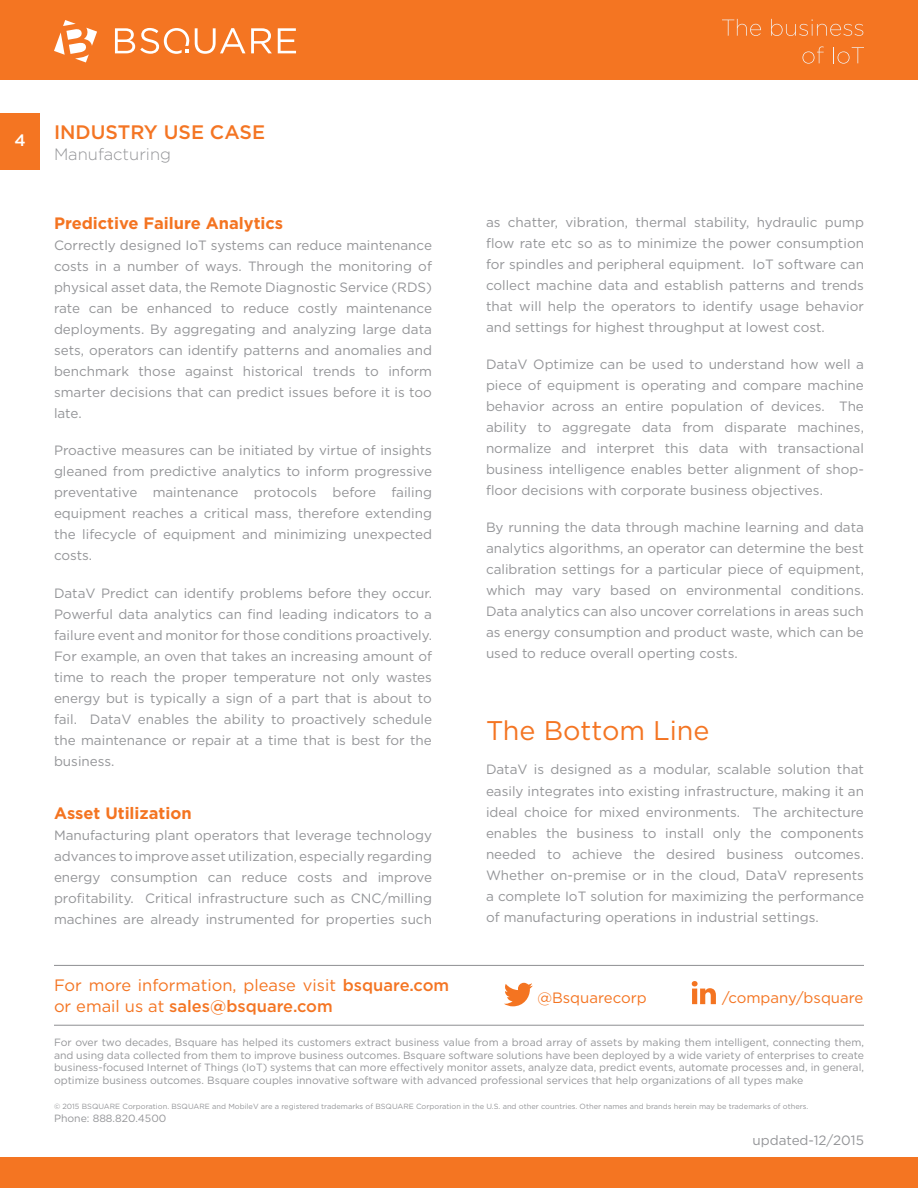
<style>
.page{position:relative;width:918px;height:1188px;background:#fff}
.page>*{position:absolute;margin:0;border:0;box-sizing:border-box;transform-origin:0 0}
.t1{font:27px "Gotham";color:#f47523}
.t2{font:500 19.5px "Gotham";color:#f47523}
.t3{font:16.5px/21px "Gotham";color:#f47523}
.t4{font:700 16.5px "Gotham";color:#f47421}
.t5{font:300 16.5px "Gotham";color:#949598}
.t6{font:500 16.5px "Gotham";color:#fff}
.t7{font:15px "Gotham";color:#f47421}
.t8{font:13.5px/21px "Gotham";color:#949598;text-align:justify}
.t9{font:10.5px/12.6px "Gotham";color:#949598;text-align:justify}
.t10{font:7.5px "Gotham";color:#949598}
.s1{font-weight:500}
</style>
<div class="page">
<div style="left:0;top:0;width:918px;height:80px;background:#f47522"></div>
<svg style="left:195px;top:28px;width:50px;height:26px"></svg>
<svg style="left:251px;top:28px;width:21px;height:25px"></svg>
<svg style="left:278px;top:28px;width:18px;height:25px"></svg>
<svg style="left:115px;top:28px;width:74px;height:26px"></svg>
<svg style="left:54px;top:20px;width:43px;height:42px"></svg>
<svg style="left:722px;top:19px;width:39px;height:17px"></svg>
<svg style="left:771px;top:19px;width:92px;height:17px"></svg>
<svg style="left:802px;top:46px;width:22px;height:18px"></svg>
<svg style="left:833px;top:47px;width:31px;height:17px"></svg>
<div style="left:0;top:113px;width:40px;height:56px;background:#f47522"></div>
<div style="left:0;top:1158px;width:918px;height:30px;background:#f47522"></div>
<hr style="left:54px;top:1025px;width:810px;height:1px;background:#949598">
<hr style="left:54px;top:965px;width:810px;height:1px;background:#949598">
<svg style="left:504px;top:983px;width:29px;height:23px"></svg>
<svg style="left:692px;top:981px;width:24px;height:23px"></svg>
<p class="t6" style="left:15px;top:130px;width:13px">4</p>
<h2 class="t2" style="left:54px;top:119px;width:213px">INDUSTRY USE CASE</h2>
<p class="t5" style="left:54px;top:144px;width:119px">Manufacturing</p>
<p class="t4" style="left:54px;top:212px;width:231px">Predictive Failure Analytics</p>
<p class="t8" style="left:54px;top:235px;width:380px">Correctly designed IoT systems can reduce maintenance costs in a number of ways. Through the monitoring of physical asset data, the Remote Diagnostic Service (RDS) rate can be enhanced to reduce costly maintenance deployments. By aggregating and analyzing large data sets, operators can identify patterns and anomalies and benchmark those against historical trends to inform smarter decisions that can predict issues before it is too late.</p>
<p class="t8" style="left:54px;top:440px;width:380px">Proactive measures can be initiated by virtue of insights gleaned from predictive analytics to inform progressive preventative maintenance protocols before failing equipment reaches a critical mass, therefore extending the lifecycle of equipment and minimizing unexpected costs.</p>
<p class="t8" style="left:54px;top:582px;width:380px">DataV Predict can identify problems before they occur.<br>Powerful data analytics can find leading indicators to a failure event and monitor for those conditions proactively.<br>For example, an oven that takes an increasing amount of time to reach the proper temperature not only wastes energy but is typically a sign of a part that is about to fail. DataV enables the ability to proactively schedule the maintenance or repair at a time that is best for the business.</p>
<p class="t4" style="left:54px;top:802px;width:139px">Asset Utilization</p>
<p class="t8" style="left:54px;top:824px;width:380px">Manufacturing plant operators that leverage technology advances to improve asset utilization, especially regarding energy consumption can reduce costs and improve profitability. Critical infrastructure such as CNC/milling machines are already instrumented for properties such</p>
<p class="t3" style="left:54px;top:974px;width:397px">For more information, please visit <span class="s1">bsquare.com </span>or email us at <span class="s1">sales@bsquare.com</span></p>
<p class="t8" style="left:486px;top:211px;width:380px">as chatter, vibration, thermal stability, hydraulic pump flow rate etc so as to minimize the power consumption for spindles and peripheral equipment. IoT software can collect machine data and establish patterns and trends that will help the operators to identify usage behavior and settings for highest throughput at lowest cost.</p>
<p class="t8" style="left:486px;top:354px;width:379px">DataV Optimize can be used to understand how well a piece of equipment is operating and compare machine behavior across an entire population of devices. The ability to aggregate data from disparate machines, normalize and interpret this data with transactional business intelligence enables better alignment of shop&shy;floor decisions with corporate business objectives.</p>
<p class="t8" style="left:486px;top:517px;width:380px">By running the data through machine learning and data analytics algorithms, an operator can determine the best calibration settings for a particular piece of equipment, which may vary based on environmental conditions.<br>Data analytics can also uncover correlations in areas such as energy consumption and product waste, which can be used to reduce overall operting costs.</p>
<h1 class="t1" style="left:486px;top:713px;width:225px">The Bottom Line</h1>
<p class="t8" style="left:486px;top:759px;width:380px">DataV is designed as a modular, scalable solution that easily integrates into existing infrastructure, making it an ideal choice for mixed environments. The architecture enables the business to install only the components needed to achieve the desired business outcomes.<br>Whether on-premise or in the cloud, DataV represents a complete IoT solution for maximizing the performance of manufacturing operations in industrial settings.</p>
<p class="t7" style="left:537px;top:989px;width:111px">@Bsquarecorp</p>
<p class="t7" style="left:722px;top:989px;width:143px">/company/bsquare</p>
<p class="t9" style="left:54px;top:1036px;width:812px">For over two decades, Bsquare has helped its customers extract business value from a broad array of assets by making them intelligent, connecting them, and using data collected from them to improve business outcomes. Bsquare software solutions have been deployed by a wide variety of enterprises to create business-focused Internet of Things (IoT) systems that can more effectively monitor assets, analyze data, predict events, automate processes and, in general, optimize business outcomes. Bsquare couples innovative software with advanced professional services that help organizations of all types make</p>
<p class="t10" style="left:54px;top:1102px;width:756px">© 2015 BSQUARE Corporation. BSQUARE and MobileV are a registered trademarks of BSQUARE Corporation in the U.S. and other countries. Other names and brands herein may be trademarks of others.</p>
<p class="t9" style="left:54px;top:1112px;width:114px">Phone: 888.820.4500</p>
<p class="t8" style="left:752px;top:1129px;width:113px">updated-12/2015</p>
</div>
